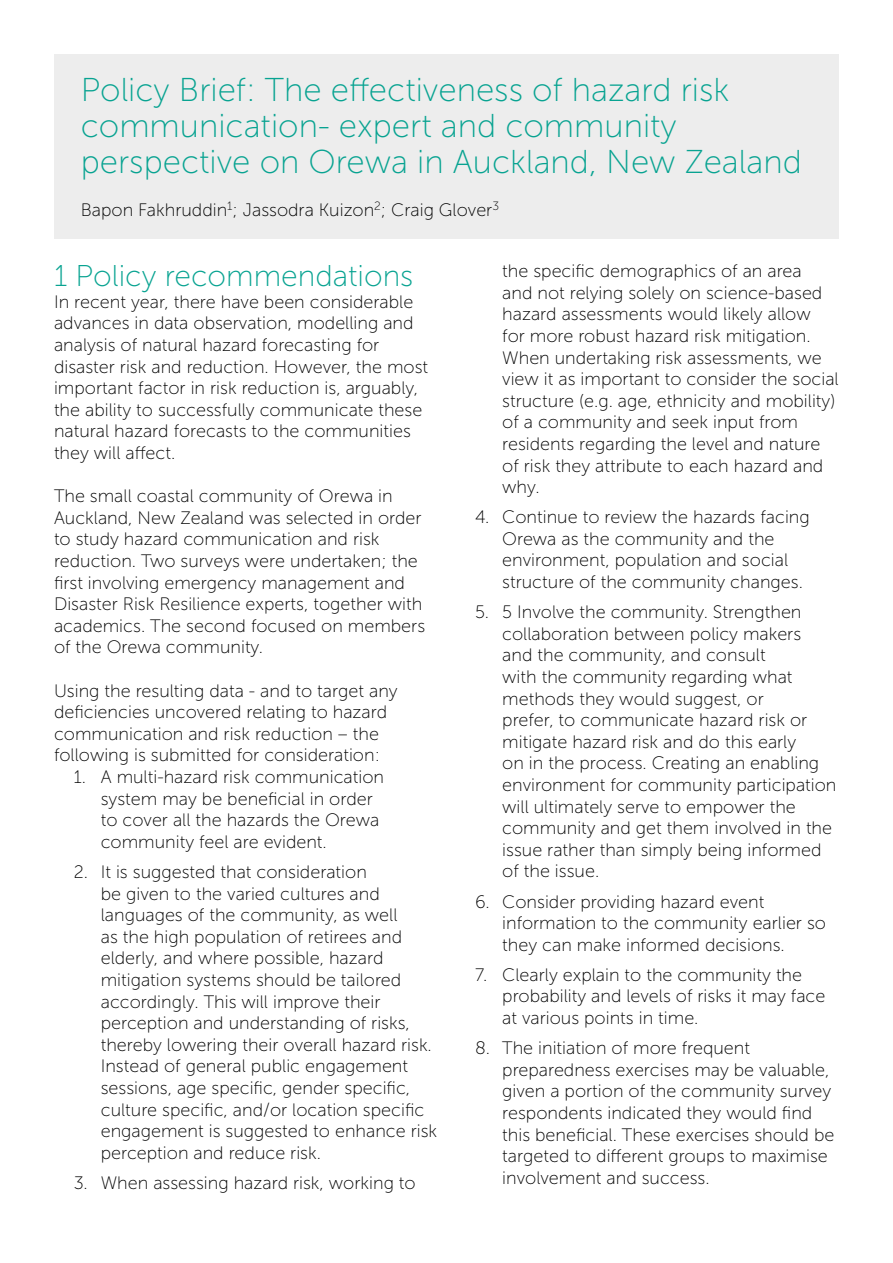
<style>
.page{position:relative;width:893px;height:1263px;background:#fff}
.page>*{position:absolute;margin:0;border:0;box-sizing:border-box;transform-origin:0 0}
.t1{font:33px/36px "Museo Sans 100";color:#08a391}
.t2{font:30px "Museo Sans 100";color:#08a391}
.t3{font:18px/21.6px "Museo Sans 100";color:#000}
</style>
<div class="page">
<div style="left:54px;top:54px;width:785px;height:184px;background:#ededed"></div>
<h1 class="t1" style="left:81px;top:72px;width:723px">Policy Brief: The effectiveness of hazard risk communication- expert and community perspective on Orewa in Auckland, New Zealand</h1>
<p class="t3" style="left:81px;top:199px;width:420px">Bapon Fakhruddin<sup>1</sup>; Jassodra Kuizon<sup>2</sup>; Craig Glover<sup>3</sup></p>
<h2 class="t2" style="left:54px;top:260px;width:361px">1 Policy recommendations</h2>
<p class="t3" style="left:54px;top:291px;width:376px">In recent year, there have been considerable advances in data observation, modelling and analysis of natural hazard forecasting for disaster risk and reduction. However, the most important factor in risk reduction is, arguably, the ability to successfully communicate these natural hazard forecasts to the communities they will affect.</p>
<p class="t3" style="left:54px;top:485px;width:373px">The small coastal community of Orewa in Auckland, New Zealand was selected in order to study hazard communication and risk reduction. Two surveys were undertaken; the first involving emergency management and Disaster Risk Resilience experts, together with academics. The second focused on members of the Orewa community.</p>
<p class="t3" style="left:54px;top:680px;width:345px">Using the resulting data - and to target any deficiencies uncovered relating to hazard communication and risk reduction – the following is submitted for consideration:</p>
<p class="t3" style="left:101px;top:766px;width:285px;text-indent:-27px">1. A multi-hazard risk communication system may be beneficial in order to cover all the hazards the Orewa community feel are evident.</p>
<p class="t3" style="left:101px;top:861px;width:338px;text-indent:-27px">2. It is suggested that consideration<br>be given to the varied cultures and languages of the community, as well<br>as the high population of retirees and elderly, and where possible, hazard mitigation systems should be tailored accordingly. This will improve their perception and understanding of risks, thereby lowering their overall hazard risk.<br>Instead of general public engagement sessions, age specific, gender specific, culture specific, and/or location specific engagement is suggested to enhance risk perception and reduce risk.</p>
<p class="t3" style="left:74px;top:1172px;width:343px">3. When assessing hazard risk, working to</p>
<p class="t3" style="left:502px;top:260px;width:338px">the specific demographics of an area<br>and not relying solely on science-based hazard assessments would likely allow<br>for more robust hazard risk mitigation.<br>When undertaking risk assessments, we view it as important to consider the social structure (e.g. age, ethnicity and mobility) of a community and seek input from residents regarding the level and nature of risk they attribute to each hazard and why.</p>
<p class="t3" style="left:502px;top:506px;width:309px;text-indent:-27px">4. Continue to review the hazards facing Orewa as the community and the environment, population and social structure of the community changes.</p>
<p class="t3" style="left:502px;top:601px;width:336px;text-indent:-27px">5. 5 Involve the community. Strengthen collaboration between policy makers<br>and the community, and consult<br>with the community regarding what methods they would suggest, or<br>prefer, to communicate hazard risk or mitigate hazard risk and do this early<br>on in the process. Creating an enabling environment for community participation will ultimately serve to empower the community and get them involved in the issue rather than simply being informed of the issue.</p>
<p class="t3" style="left:502px;top:891px;width:325px;text-indent:-27px">6. Consider providing hazard event information to the community earlier so they can make informed decisions.</p>
<p class="t3" style="left:502px;top:964px;width:325px;text-indent:-27px">7. Clearly explain to the community the probability and levels of risks it may face at various points in time.</p>
<p class="t3" style="left:502px;top:1037px;width:334px;text-indent:-27px">8. The initiation of more frequent preparedness exercises may be valuable, given a portion of the community survey respondents indicated they would find this beneficial. These exercises should be targeted to different groups to maximise involvement and success.</p>
</div>
